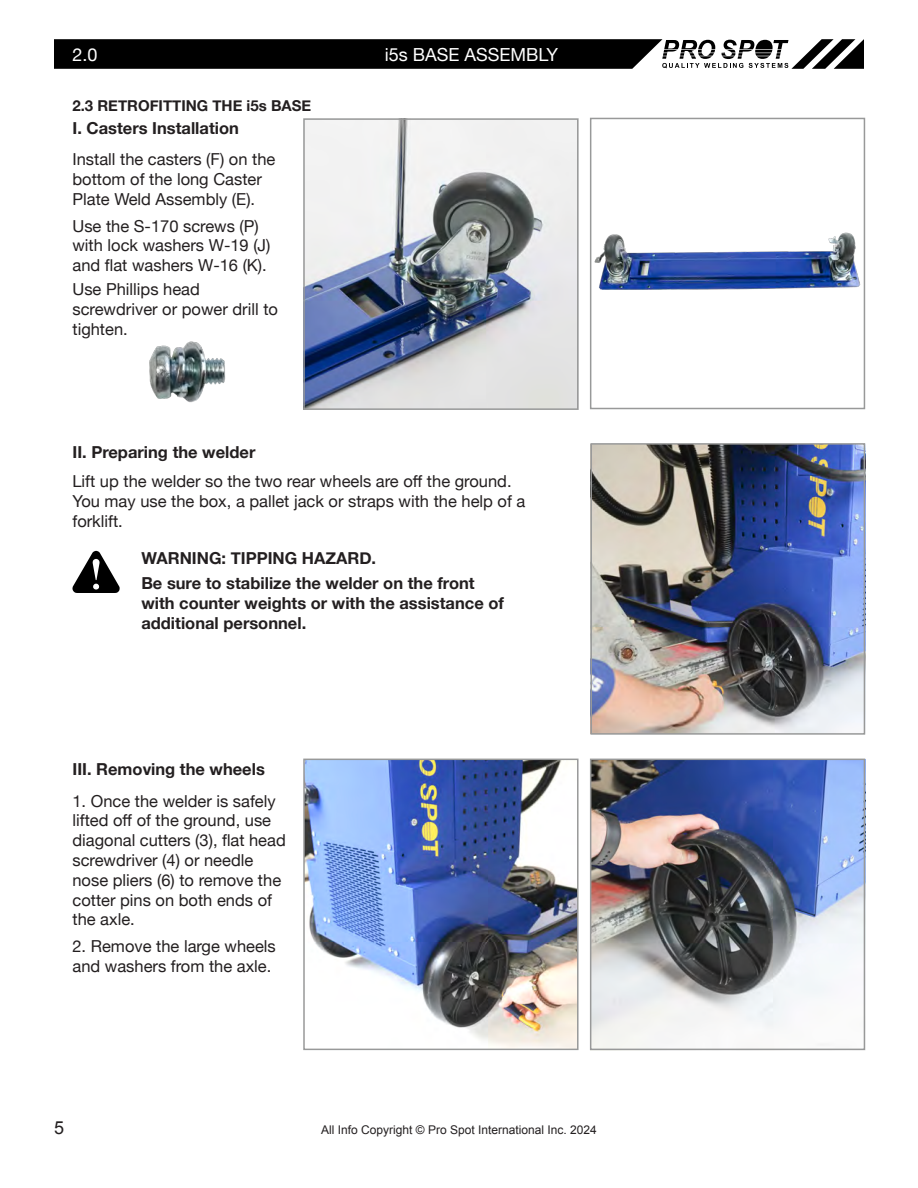
<style>
.page{position:relative;width:918px;height:1188px;background:#fff}
.page>*{position:absolute;margin:0;border:0;box-sizing:border-box;transform-origin:0 0}
.t1{font:18px "Helvetica Neue";color:#fff}
.t2{font:18px "Arial";color:#231f20}
.t3{font:16.5px/19.8px "Helvetica Neue";color:#231f20}
.t4{font:700 16.5px/19.8px "Helvetica Neue";color:#231f20}
.t5{font:700 15px "Helvetica Neue";color:#231f20}
.t6{font:12px "Arial";color:#231f20}
</style>
<div class="page">
<img style="left:593px;top:446px;width:269px;height:286px">
<div style="left:590px;top:443px;width:275px;height:292px;border:2px solid #989999"></div>
<img style="left:306px;top:121px;width:270px;height:286px">
<svg style="left:54px;top:39px;width:810px;height:30px;background:#2c2c2c"></svg>
<div style="left:590px;top:118px;width:275px;height:291px;border:2px solid #989999"></div>
<img style="left:593px;top:762px;width:269px;height:285px">
<div style="left:590px;top:759px;width:275px;height:291px;border:2px solid #989999"></div>
<img style="left:306px;top:762px;width:270px;height:285px">
<div style="left:303px;top:759px;width:276px;height:291px;border:2px solid #989999"></div>
<div style="left:303px;top:118px;width:276px;height:292px;border:2px solid #989999"></div>
<svg style="left:72px;top:551px;width:48px;height:42px"></svg>
<img style="left:149px;top:341px;width:77px;height:62px">
<img style="left:592px;top:124px;width:273px;height:274px">
<p class="t1" style="left:72px;top:41px;width:27px">2.0</p>
<p class="t1" style="left:385px;top:41px;width:175px">i5s BASE ASSEMBLY</p>
<p class="t5" style="left:72px;top:94px;width:240px">2.3 RETROFITTING THE i5s BASE</p>
<p class="t4" style="left:72px;top:119px;width:168px">I. Casters Installation</p>
<p class="t3" style="left:72px;top:150px;width:204px">Install the casters (F) on the bottom of the long Caster<br>Plate Weld Assembly (E).</p>
<p class="t3" style="left:72px;top:217px;width:200px">Use the S-170 screws (P) with lock washers W-19 (J) and flat washers W-16 (K).</p>
<p class="t3" style="left:72px;top:280px;width:207px">Use Phillips head screwdriver or power drill to tighten.</p>
<p class="t4" style="left:72px;top:442px;width:184px">II. Preparing the welder</p>
<p class="t3" style="left:72px;top:473px;width:454px">Lift up the welder so the two rear wheels are off the ground.<br>You may use the box, a pallet jack or straps with the help of a forklift.</p>
<p class="t4" style="left:141px;top:549px;width:236px">WARNING: TIPPING HAZARD.</p>
<p class="t4" style="left:141px;top:574px;width:364px">Be sure to stabilize the welder on the front with counter weights or with the assistance of additional personnel.</p>
<p class="t4" style="left:72px;top:759px;width:194px">III. Removing the wheels</p>
<p class="t3" style="left:72px;top:792px;width:215px">1. Once the welder is safely lifted off of the ground, use diagonal cutters (3), flat head screwdriver (4) or needle nose pliers (6) to remove the cotter pins on both ends of the axle.</p>
<p class="t3" style="left:72px;top:938px;width:205px">2. Remove the large wheels and washers from the axle.</p>
<p class="t2" style="left:54px;top:1116px;width:12px">5</p>
<p class="t6" style="left:321px;top:1122px;width:277px">All Info Copyright © Pro Spot International Inc. 2024</p>
</div>
